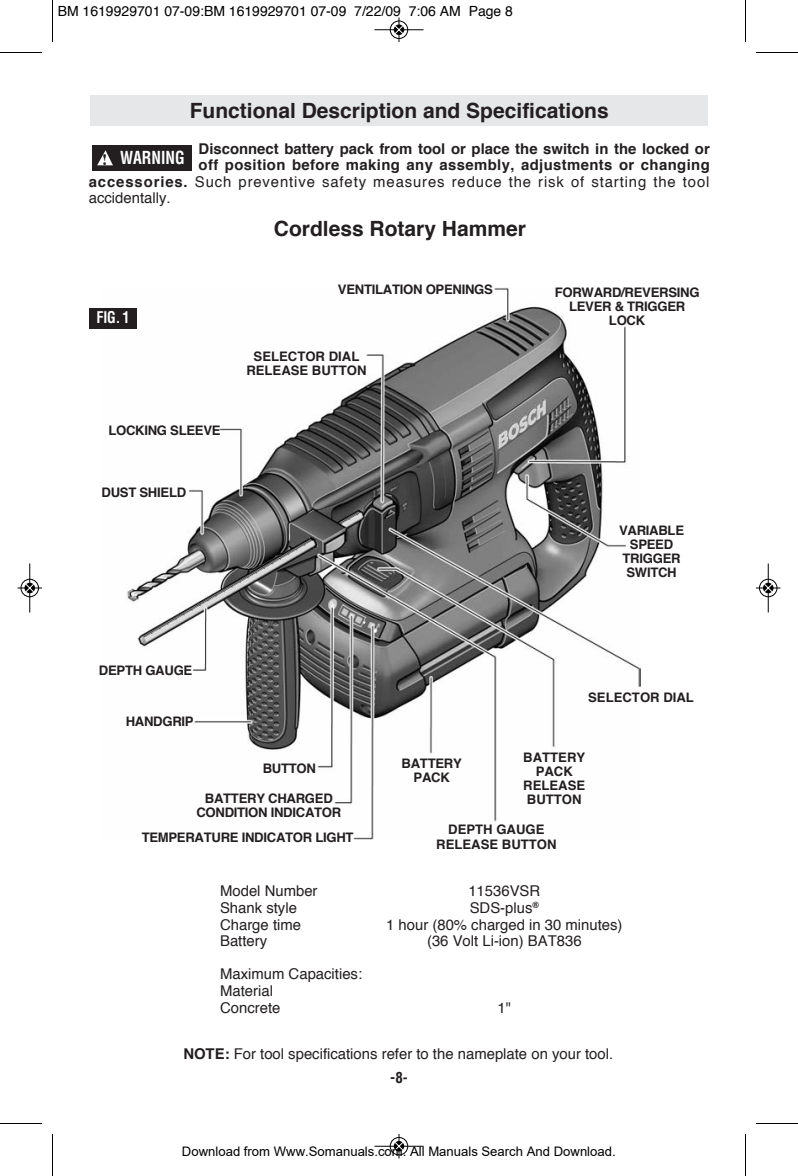
<style>
.page{position:relative;width:798px;height:1176px;background:#fff}
.page>*{position:absolute;margin:0;border:0;box-sizing:border-box;transform-origin:0 0}
.t1{font:700 21px "Helvetica";color:#231f20}
.t2{font:700 condensed 17.5px "Helvetica";color:#fff;scale:.9 1}
.t3{font:700 condensed 15.75px "Helvetica";color:#fff;scale:.9 1}
.t4{font:14.88px/16.6px "Helvetica";color:#231f20}
.t5{font:14.88px "Helvetica";letter-spacing:.06em;color:#231f20}
.t6{font:700 14.88px "Helvetica";color:#231f20}
.t7{font:700 14.88px "Helvetica";letter-spacing:.025em;color:#231f20}
.t8{font:700 condensed 14.88px "Helvetica";color:#231f20}
.t9{font:14px "Helvetica";color:#000}
.t10{font:700 13.12px/14px "Helvetica";letter-spacing:-.02em;color:#231f20;text-align:center}
.t11{font:700 13.12px/14px "Helvetica";color:#231f20;text-align:center}
.t12{font:13.12px "Arial";color:#000}
.s1{font-weight:700}
.s2{font-family:"Times";font-stretch:normal;font-size:15.75px;color:#231f20}
.s3{font-size:15.75px}
</style>
<div class="page">
<div style="left:90px;top:96px;width:618px;height:30px;background:#e6e7e9"></div>
<div style="left:92px;top:145px;width:100px;height:26px;background:#231f20"></div>
<svg style="left:97px;top:150px;width:16px;height:15px"></svg>
<img style="left:127px;top:288px;width:513px;height:551px">
<div style="left:89px;top:308px;width:48px;height:21px;background:#231f20"></div>
<hr style="left:52px;top:0;width:1px;height:42px;background:#000">
<hr style="left:0;top:52px;width:42px;height:1px;background:#000">
<hr style="left:745px;top:0;width:1px;height:42px;background:#000">
<hr style="left:756px;top:52px;width:42px;height:1px;background:#000">
<hr style="left:52px;top:1134px;width:1px;height:42px;background:#000">
<hr style="left:0;top:1123px;width:42px;height:1px;background:#000">
<hr style="left:745px;top:1134px;width:1px;height:42px;background:#000">
<hr style="left:756px;top:1123px;width:42px;height:1px;background:#000">
<div style="left:390px;top:20px;width:18px;height:19px;border:1px solid #fff;border-radius:50%"></div>
<hr style="left:374px;top:29px;width:50px;height:1px;background:#000">
<div style="left:390px;top:21px;width:18px;height:18px;border:1px solid #000;border-radius:50%"></div>
<svg style="left:395px;top:18px;width:8px;height:24px"></svg>
<div style="left:390px;top:1137px;width:18px;height:19px;border:1px solid #fff;border-radius:50%"></div>
<hr style="left:374px;top:1146px;width:50px;height:1px;background:#000">
<div style="left:390px;top:1137px;width:18px;height:18px;border:1px solid #000;border-radius:50%"></div>
<svg style="left:395px;top:1134px;width:8px;height:24px"></svg>
<div style="left:20px;top:579px;width:19px;height:18px;border:1px solid #fff;border-radius:50%"></div>
<hr style="left:29px;top:564px;width:1px;height:48px;background:#000">
<div style="left:21px;top:579px;width:18px;height:18px;border:1px solid #000;border-radius:50%"></div>
<svg style="left:18px;top:584px;width:24px;height:8px"></svg>
<div style="left:759px;top:579px;width:19px;height:18px;border:1px solid #fff;border-radius:50%"></div>
<hr style="left:768px;top:564px;width:1px;height:48px;background:#000">
<div style="left:759px;top:579px;width:18px;height:18px;border:1px solid #000;border-radius:50%"></div>
<svg style="left:756px;top:584px;width:24px;height:8px"></svg>
<p class="t9" style="left:58px;top:5px;width:457px">BM 1619929701 07-09:BM 1619929701 07-09 7/22/09 7:06 AM Page 8</p>
<h1 class="t1" style="left:190px;top:102px;width:420px">Functional Description and Specifications</h1>
<p class="t6" style="left:199px;top:142px;width:513px">Disconnect battery pack from tool or place the switch in the locked or</p>
<p class="t7" style="left:199px;top:159px;width:513px">off position before making any assembly, adjustments or changing</p>
<p class="t5" style="left:89px;top:175px;width:622px"><span class="s1">accessories.</span> Such preventive safety measures reduce the risk of starting the tool</p>
<p class="t4" style="left:89px;top:191px;width:83px">accidentally.</p>
<p class="t2" style="left:102px;top:148px;width:93px"><span class="s2">!</span> WARNING</p>
<p class="t3" style="left:97px;top:308px;width:38px">FIG. 1</p>
<p class="t10" style="left:108px;top:424px;width:114px">LOCKING SLEEVE</p>
<p class="t10" style="left:102px;top:486px;width:86px">DUST SHIELD</p>
<h1 class="t1" style="left:274px;top:220px;width:254px">Cordless Rotary Hammer</h1>
<p class="t10" style="left:338px;top:284px;width:156px">VENTILATION OPENINGS</p>
<p class="t11" style="left:246px;top:351px;width:122px">SELECTOR DIAL<br>RELEASE BUTTON</p>
<p class="t10" style="left:555px;top:287px;width:146px">FORWARD/REVERSING<br>LEVER &amp; TRIGGER<br>LOCK</p>
<p class="t10" style="left:619px;top:525px;width:67px">VARIABLE<br>SPEED<br>TRIGGER<br>SWITCH</p>
<p class="t10" style="left:99px;top:664px;width:95px">DEPTH GAUGE</p>
<p class="t10" style="left:126px;top:716px;width:69px">HANDGRIP</p>
<p class="t11" style="left:588px;top:691px;width:107px">SELECTOR DIAL</p>
<p class="t10" style="left:263px;top:762px;width:55px">BUTTON</p>
<p class="t10" style="left:196px;top:793px;width:147px">BATTERY CHARGED<br>CONDITION INDICATOR</p>
<p class="t10" style="left:402px;top:758px;width:62px">BATTERY<br>PACK</p>
<p class="t11" style="left:523px;top:752px;width:63px">BATTERY<br>PACK<br>RELEASE<br>BUTTON</p>
<p class="t10" style="left:142px;top:832px;width:213px">TEMPERATURE INDICATOR LIGHT</p>
<p class="t11" style="left:436px;top:823px;width:122px;line-height:14.9px">DEPTH GAUGE<br>RELEASE BUTTON</p>
<p class="t4" style="left:220px;top:884px;width:99px">Model Number</p>
<p class="t4" style="left:468px;top:884px;width:73px">11536VSR</p>
<p class="t4" style="left:220px;top:901px;width:78px">Shank style</p>
<p class="t4" style="left:470px;top:901px;width:71px">SDS-plus<sup>®</sup></p>
<p class="t4" style="left:220px;top:917px;width:83px">Charge time</p>
<p class="t4" style="left:386px;top:917px;width:238px">1 hour (80% charged in 30 minutes)</p>
<p class="t4" style="left:220px;top:934px;width:49px">Battery</p>
<p class="t4" style="left:427px;top:934px;width:156px">(36 Volt Li-ion) BAT836</p>
<p class="t4" style="left:220px;top:967px;width:144px">Maximum Capacities:<br>Material<br>Concrete</p>
<p class="t4" style="left:498px;top:1000px;width:15px">1"</p>
<p class="t4" style="left:183px;top:1046px;width:431px"><span class="s1">NOTE:</span> For tool specifications refer to the nameplate on your tool.</p>
<p class="t8" style="left:390px;top:1069px;width:19px"><span class="s3">-</span>8-</p>
<p class="t12" style="left:182px;top:1144px;width:435px">Download from Www.Somanuals.com. All Manuals Search And Download.</p>
</div>
